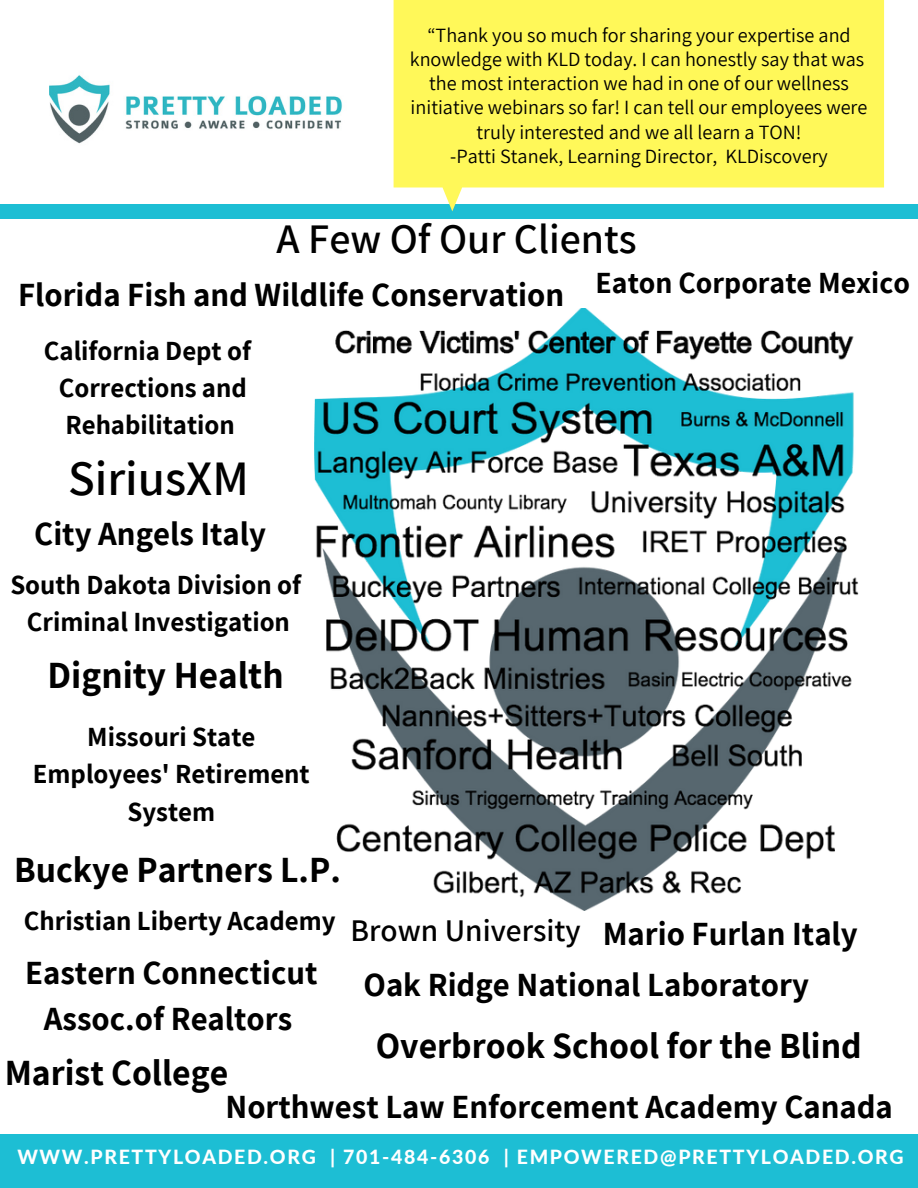
<style>
.page{position:relative;width:918px;height:1188px;background:#fff}
.page>*{position:absolute;margin:0;border:0;box-sizing:border-box;transform-origin:0 0}
.t1{font:600 49.5px "Assistant";color:#000}
.t2{font:600 42px "Assistant";color:#000}
.t3{font:700 37.5px "Assistant";color:#000}
.t4{font:700 36px "Assistant";color:#000}
.t5{font:700 33px/46.2px "Assistant";color:#000;text-align:center}
.t6{font:600 31.5px "Assistant";color:#000}
.t7{font:700 30px "Assistant";color:#000}
.t8{font:700 27px/37.2px "Assistant";color:#000;text-align:center}
.t9{font:20.25px/24.2px "Assistant";color:#000;text-align:center}
.t10{font:800 19.5px "Lato";letter-spacing:.085em;color:#fff}
</style>
<div class="page">
<div style="left:0;top:1134px;width:918px;height:54px;background:#1dbed4"></div>
<img style="left:49px;top:75px;width:293px;height:69px">
<div style="left:0;top:204px;width:918px;height:15px;background:#1dbed4"></div>
<div style="left:150px;top:133px;width:164px;height:33px;background:#fff"></div>
<svg style="left:394px;top:0;width:490px;height:211px;background:#f7f669"></svg>
<img style="left:315px;top:309px;width:543px;height:602px">
<p class="t9" style="left:410px;top:22px;width:459px">“Thank you so much for sharing your expertise and knowledge with KLD today. I can honestly say that was the most interaction we had in one of our wellness initiative webinars so far! I can tell our employees were truly interested and we all learn a TON!<br>-Patti Stanek, Learning Director, KLDiscovery</p>
<h2 class="t2" style="left:277px;top:210px;width:362px">A Few Of Our Clients</h2>
<h3 class="t5" style="left:18px;top:271px;width:548px">Florida Fish and Wildlife Conservation</h3>
<h3 class="t8" style="left:44px;top:331px;width:209px">California Dept of<br>Corrections and<br>Rehabilitation</h3>
<h1 class="t1" style="left:68px;top:444px;width:182px">SiriusXM</h1>
<h3 class="t5" style="left:34px;top:509px;width:233px">City Angels Italy</h3>
<h3 class="t8" style="left:10px;top:566px;width:292px">South Dakota Division of<br>Criminal Investigation</h3>
<h3 class="t3" style="left:48px;top:650px;width:238px">Dignity Health</h3>
<h3 class="t8" style="left:33px;top:718px;width:278px">Missouri State<br>Employees' Retirement<br>System</h3>
<h3 class="t4" style="left:14px;top:845px;width:328px">Buckye Partners L.P.</h3>
<h3 class="t8" style="left:24px;top:901px;width:313px">Christian Liberty Academy</h3>
<h3 class="t6" style="left:351px;top:909px;width:232px">Brown University</h3>
<h3 class="t7" style="left:596px;top:263px;width:316px">Eaton Corporate Mexico</h3>
<h3 class="t5" style="left:603px;top:910px;width:257px">Mario Furlan Italy</h3>
<h3 class="t5" style="left:25px;top:948px;width:294px">Eastern Connecticut<br>Assoc.of Realtors</h3>
<h3 class="t5" style="left:364px;top:961px;width:447px">Oak Ridge National Laboratory</h3>
<h3 class="t4" style="left:376px;top:1021px;width:487px">Overbrook School for the Blind</h3>
<h3 class="t4" style="left:5px;top:1048px;width:225px">Marist College</h3>
<h3 class="t5" style="left:226px;top:1083px;width:669px">Northwest Law Enforcement Academy Canada</h3>
<p class="t10" style="left:17px;top:1145px;width:888px">WWW.PRETTYLOADED.ORG | 701-484-6306 | EMPOWERED@PRETTYLOADED.ORG</p>
</div>
